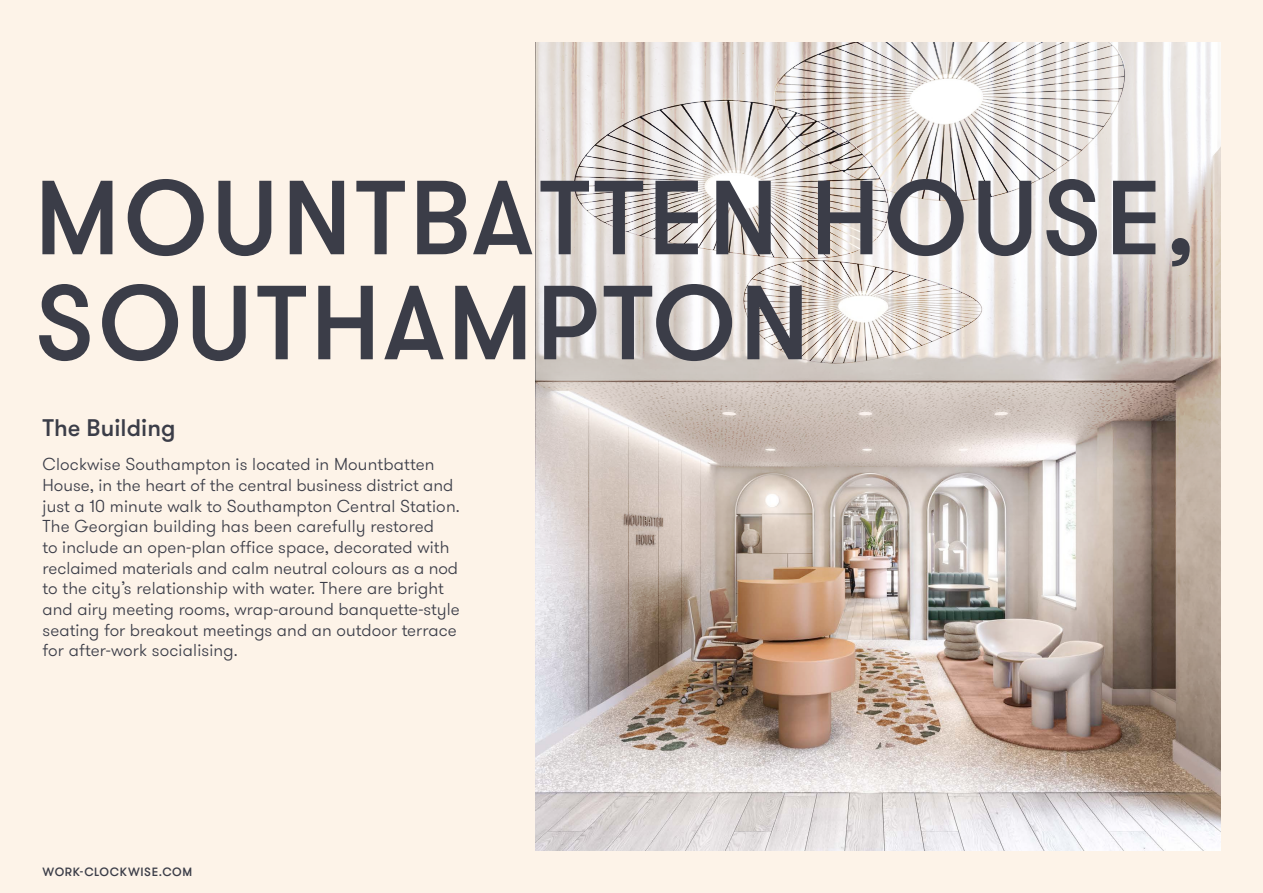
<style>
.page{position:relative;width:1263px;height:893px;background:#fdf3e8}
.page>*{position:absolute;margin:0;border:0;box-sizing:border-box;transform-origin:0 0}
.t1{font:500 105px/105px "GT Walsheim Pro";letter-spacing:.035em;color:#3b3d48}
.t2{font:500 24px "GT Walsheim Pro";color:#3b3d48}
.t3{font:300 17.25px/20.7px "GT Walsheim Pro";letter-spacing:.005em;color:#3b3d48}
.t4{font:500 12px "GT Walsheim Pro";letter-spacing:.055em;color:#3b3d48}
</style>
<div class="page">
<img style="left:536px;top:723px;width:684px;height:127px">
<svg style="left:536px;top:43px;width:684px;height:680px;background:#cec3bc"></svg>
<h1 class="t1" style="left:35px;top:168px;width:1163px">MOUNTBATTEN HOUSE,<br>SOUTHAMPTON</h1>
<h2 class="t2" style="left:43px;top:413px;width:134px">The Building</h2>
<p class="t3" style="left:43px;top:454px;width:419px">Clockwise Southampton is located in Mountbatten House, in the heart of the central business district and just a 10 minute walk to Southampton Central Station.<br>The Georgian building has been carefully restored<br>to include an open-plan office space, decorated with reclaimed materials and calm neutral colours as a nod to the city’s relationship with water. There are bright and airy meeting rooms, wrap-around banquette-style seating for breakout meetings and an outdoor terrace for after-work socialising.</p>
<p class="t4" style="left:43px;top:864px;width:151px">WORK-CLOCKWISE.COM</p>
</div>
